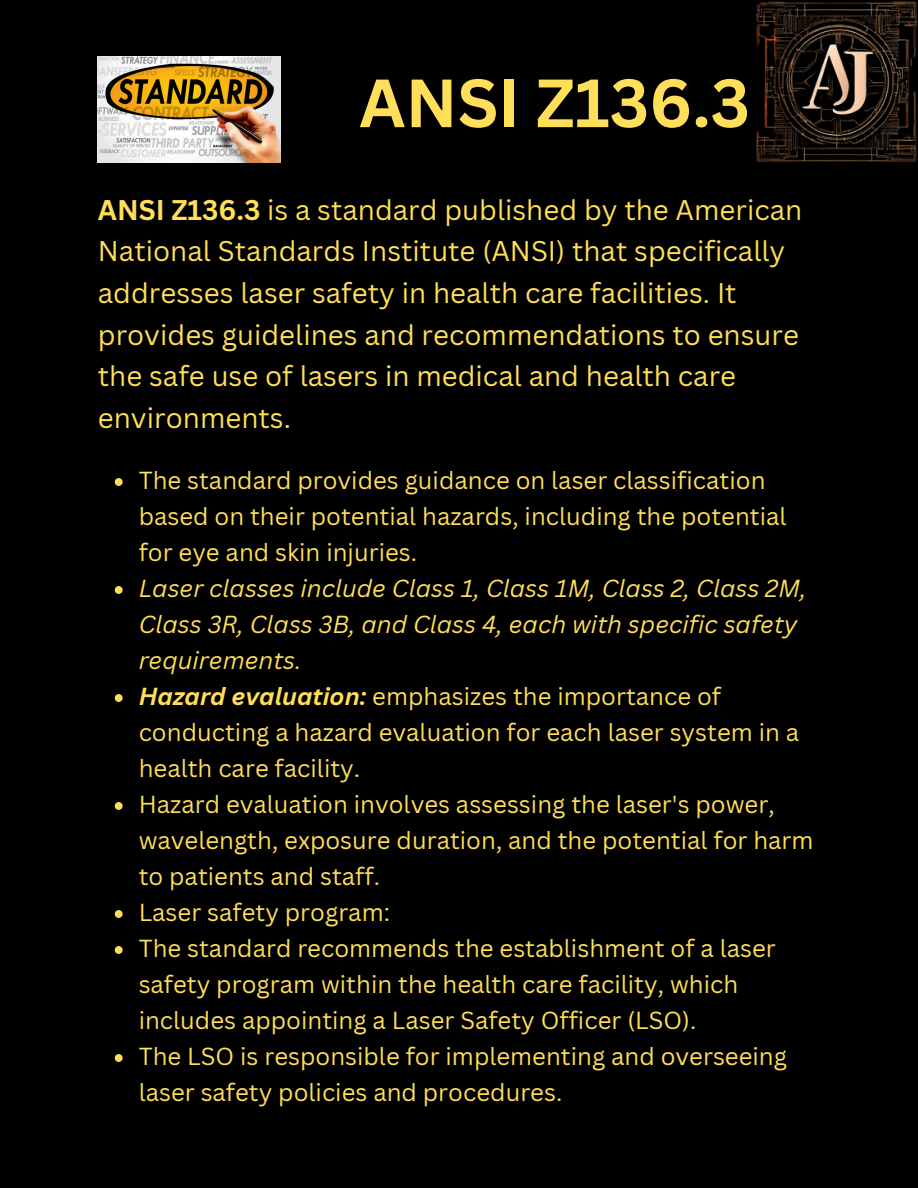
<style>
.page{position:relative;width:918px;height:1188px;background:#000}
.page>*{position:absolute;margin:0;border:0;box-sizing:border-box;transform-origin:0 0}
.t1{font:700 66.6px "Canva Sans";color:#ffde59}
.t2{font:27.75px/41.5px "Canva Sans";color:#ffde59}
.t3{font:24px/36px "Canva Sans";color:#ffde59}
.t4{font:italic 24px/36px "Canva Sans";color:#ffde59}
.s1{font-weight:700}
.s2{font-weight:700;font-style:italic}
</style>
<div class="page">
<img style="left:98px;top:57px;width:183px;height:106px">
<svg style="left:115px;top:478px;width:8px;height:8px"></svg>
<svg style="left:115px;top:586px;width:8px;height:8px"></svg>
<svg style="left:115px;top:694px;width:8px;height:8px"></svg>
<svg style="left:115px;top:802px;width:8px;height:8px"></svg>
<svg style="left:115px;top:910px;width:8px;height:8px"></svg>
<svg style="left:115px;top:946px;width:8px;height:8px"></svg>
<svg style="left:115px;top:1054px;width:8px;height:8px"></svg>
<img style="left:756px;top:1px;width:161px;height:161px">
<p class="t1" style="left:359px;top:56px;width:392px">ANSI Z136.3</p>
<p class="t2" style="left:98px;top:188px;width:706px"><span class="s1">ANSI Z136.3</span> is a standard published by the American National Standards Institute (ANSI) that specifically addresses laser safety in health care facilities. It provides guidelines and recommendations to ensure the safe use of lasers in medical and health care environments.</p>
<h1 class="t3" style="left:139px;top:462px;width:649px">The standard provides guidance on laser classification based on their potential hazards, including the potential for eye and skin injuries.</h1>
<h2 class="t4" style="left:139px;top:570px;width:669px">Laser classes include Class 1, Class 1M, Class 2, Class 2M,<br>Class 3R, Class 3B, and Class 4, each with specific safety requirements.</h2>
<p class="t3" style="left:139px;top:678px;width:662px"><span class="s2">Hazard evaluation:</span> emphasizes the importance of conducting a hazard evaluation for each laser system in a health care facility.</p>
<p class="t3" style="left:139px;top:786px;width:676px">Hazard evaluation involves assessing the laser's power, wavelength, exposure duration, and the potential for harm to patients and staff.</p>
<p class="t3" style="left:139px;top:894px;width:253px">Laser safety program:</p>
<p class="t3" style="left:139px;top:930px;width:639px">The standard recommends the establishment of a laser safety program within the health care facility, which includes appointing a Laser Safety Officer (LSO).</p>
<p class="t3" style="left:139px;top:1038px;width:650px">The LSO is responsible for implementing and overseeing laser safety policies and procedures.</p>
</div>
